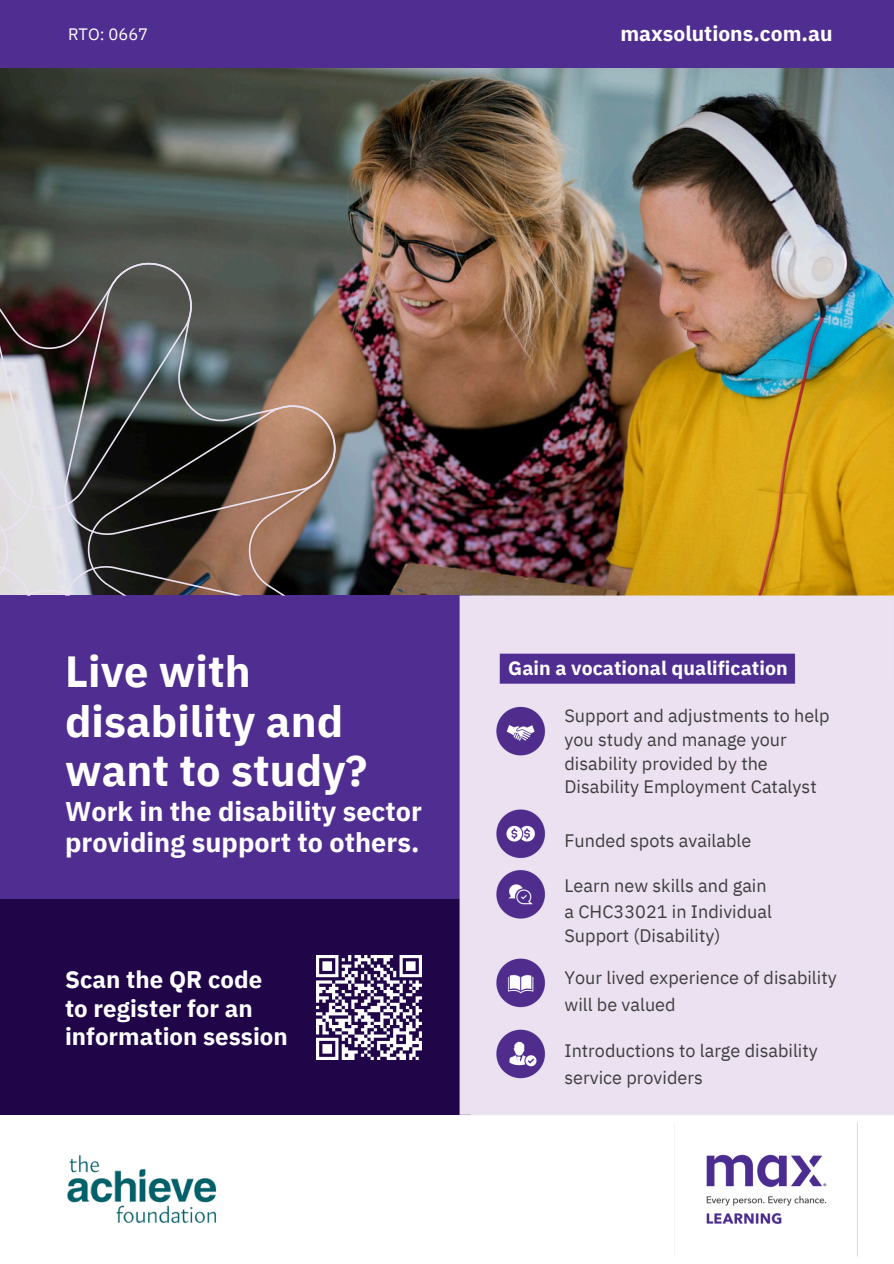
<style>
.page{position:relative;width:894px;height:1264px;background:#fff}
.page>*{position:absolute;margin:0;border:0;box-sizing:border-box;transform-origin:0 0}
.t1{font:700 43.5px/49.5px "IBM Plex Sans";color:#fff}
.t2{font:700 27px/31.5px "IBM Plex Sans";color:#fff}
.t3{font:700 24px/28.2px "IBM Plex Sans";color:#fff}
.t4{font:700 21px "IBM Plex Sans";color:#fff}
.t5{font:700 19.5px "IBM Plex Sans";color:#fff}
.t6{font:18px/23.7px "IBM Plex Sans";color:#3f3e3f}
.t7{font:16.5px "IBM Plex Sans";color:#fff}
</style>
<div class="page">
<div style="left:0;top:0;width:893px;height:68px;background:#502e91"></div>
<img style="left:0;top:68px;width:893px;height:527px">
<div style="left:0;top:595px;width:471px;height:318px;background:#502e91"></div>
<div style="left:0;top:899px;width:471px;height:215px;background:#200649"></div>
<svg style="left:0;top:263px;width:63px;height:82px"></svg>
<svg style="left:63px;top:263px;width:272px;height:142px;fill:#505550"></svg>
<svg style="left:242px;top:405px;width:93px;height:190px"></svg>
<svg style="left:0;top:345px;width:242px;height:250px"></svg>
<img style="left:67px;top:1154px;width:150px;height:69px">
<img style="left:316px;top:955px;width:105px;height:104px">
<img style="left:452px;top:588px;width:441px;height:669px">
<p class="t7" style="left:68px;top:23px;width:82px">RTO: 0667</p>
<h2 class="t4" style="left:620px;top:19px;width:214px">maxsolutions.com.au</h2>
<p class="t1" style="left:65px;top:646px;width:304px">Live with disability and want to study?</p>
<p class="t2" style="left:65px;top:795px;width:358px">Work in the disability sector providing support to others.</p>
<p class="t3" style="left:65px;top:965px;width:224px">Scan the QR code to register for an information session</p>
<p class="t5" style="left:508px;top:655px;width:281px">Gain a vocational qualification</p>
<h3 class="t6" style="left:564px;top:703px;width:266px">Support and adjustments to help you study and manage your disability provided by the<br>Disability Employment Catalyst</h3>
<p class="t6" style="left:564px;top:828px;width:188px">Funded spots available</p>
<p class="t6" style="left:564px;top:873px;width:204px">Learn new skills and gain</p>
<p class="t6" style="left:564px;top:899px;width:209px">a CHC33021 in Individual</p>
<p class="t6" style="left:564px;top:923px;width:157px">Support (Disability)</p>
<p class="t6" style="left:564px;top:965px;width:274px">Your lived experience of disability</p>
<p class="t6" style="left:564px;top:992px;width:113px">will be valued</p>
<p class="t6" style="left:564px;top:1038px;width:255px">Introductions to large disability</p>
<p class="t6" style="left:564px;top:1065px;width:140px">service providers</p>
</div>
